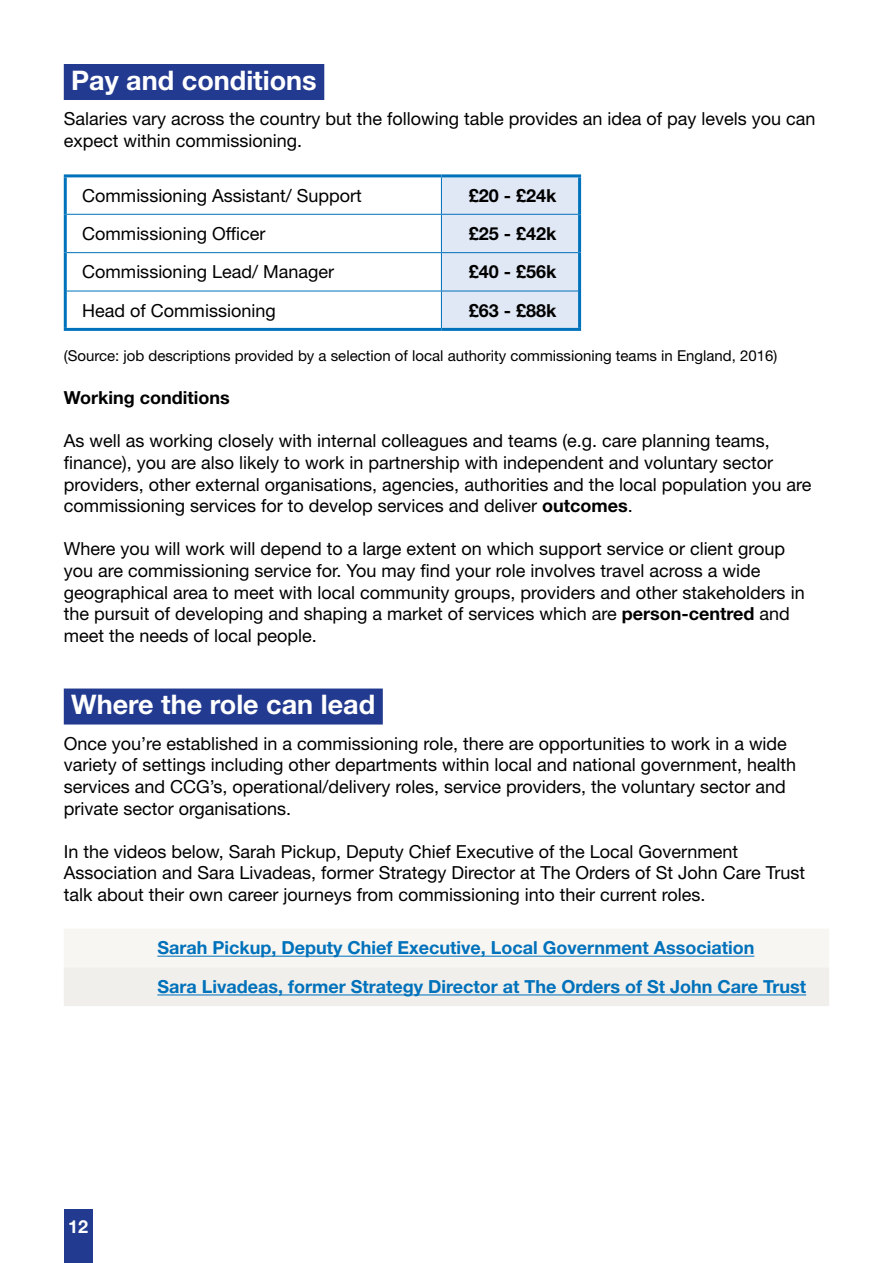
<style>
.page{position:relative;width:893px;height:1263px;background:#fff}
.page>*{position:absolute;margin:0;border:0;box-sizing:border-box;transform-origin:0 0}
.t1{font:700 27px "Helvetica Neue LT Std";color:#fff}
.t2{font:18px/21.6px "Helvetica Neue LT Std";color:#000}
.t3{font:700 18px/38.7px "Helvetica Neue LT Std";color:#0071bb}
.t4{font:700 18px "Helvetica Neue LT Std";color:#000}
.t5{font:700 18px "Helvetica Neue LT Std";color:#fff}
.t6{font:15px "Helvetica Neue LT Std";color:#000}
.s1{font-weight:700}
</style>
<div class="page">
<div style="left:64px;top:1209px;width:28px;height:54px;background:#223a8f"></div>
<div style="left:64px;top:64px;width:260px;height:36px;background:#223a8f"></div>
<div style="left:64px;top:688px;width:319px;height:36px;background:#223a8f"></div>
<div style="left:442px;top:177px;width:136px;height:151px;background:#e1e8f5"></div>
<hr style="left:64px;top:174px;width:377px;height:3px;background:#0071bb">
<hr style="left:64px;top:177px;width:3px;height:37px;background:#0071bb">
<hr style="left:441px;top:174px;width:140px;height:3px;background:#0071bb">
<hr style="left:578px;top:177px;width:3px;height:37px;background:#0071bb">
<hr style="left:64px;top:214px;width:3px;height:39px;background:#0071bb">
<hr style="left:578px;top:214px;width:3px;height:39px;background:#0071bb">
<hr style="left:64px;top:253px;width:3px;height:38px;background:#0071bb">
<hr style="left:578px;top:253px;width:3px;height:38px;background:#0071bb">
<hr style="left:64px;top:291px;width:3px;height:37px;background:#0071bb">
<hr style="left:578px;top:291px;width:3px;height:37px;background:#0071bb">
<hr style="left:64px;top:328px;width:377px;height:3px;background:#0071bb">
<hr style="left:441px;top:328px;width:140px;height:3px;background:#0071bb">
<hr style="left:441px;top:177px;width:1px;height:37px;background:#0071bb">
<hr style="left:67px;top:214px;width:374px;height:1px;background:#0071bb">
<hr style="left:441px;top:214px;width:137px;height:1px;background:#0071bb">
<hr style="left:441px;top:215px;width:1px;height:37px;background:#0071bb">
<hr style="left:67px;top:252px;width:374px;height:1px;background:#0071bb">
<hr style="left:441px;top:252px;width:137px;height:1px;background:#0071bb">
<hr style="left:441px;top:253px;width:1px;height:38px;background:#0071bb">
<hr style="left:67px;top:291px;width:374px;height:1px;background:#0071bb">
<hr style="left:441px;top:291px;width:137px;height:1px;background:#0071bb">
<hr style="left:441px;top:291px;width:1px;height:37px;background:#0071bb">
<div style="left:64px;top:929px;width:765px;height:77px;background:#f1efeb"></div>
<hr style="left:157px;top:956px;width:597px;height:1px;background:#0071bb">
<hr style="left:157px;top:994px;width:649px;height:1px;background:#0071bb">
<h1 class="t1" style="left:71px;top:63px;width:247px">Pay and conditions</h1>
<p class="t2" style="left:64px;top:108px;width:753px">Salaries vary across the country but the following table provides an idea of pay levels you can expect within commissioning.</p>
<p class="t2" style="left:82px;top:184px;width:281px">Commissioning Assistant/ Support</p>
<p class="t4" style="left:469px;top:184px;width:89px">£20 - £24k</p>
<p class="t2" style="left:82px;top:222px;width:185px">Commissioning Officer</p>
<p class="t4" style="left:469px;top:222px;width:89px">£25 - £42k</p>
<p class="t2" style="left:82px;top:261px;width:253px">Commissioning Lead/ Manager</p>
<p class="t4" style="left:469px;top:261px;width:89px">£40 - £56k</p>
<p class="t2" style="left:82px;top:299px;width:195px">Head of Commissioning</p>
<p class="t4" style="left:469px;top:299px;width:89px">£63 - £88k</p>
<p class="t6" style="left:64px;top:347px;width:715px">(Source: job descriptions provided by a selection of local authority commissioning teams in England, 2016)</p>
<p class="t4" style="left:64px;top:386px;width:167px">Working conditions</p>
<p class="t2" style="left:64px;top:430px;width:749px">As well as working closely with internal colleagues and teams (e.g. care planning teams, finance), you are also likely to work in partnership with independent and voluntary sector providers, other external organisations, agencies, authorities and the local population you are commissioning services for to develop services and deliver <span class="s1">outcomes</span>.</p>
<p class="t2" style="left:64px;top:538px;width:742px">Where you will work will depend to a large extent on which support service or client group you are commissioning service for. You may find your role involves travel across a wide geographical area to meet with local community groups, providers and other stakeholders in the pursuit of developing and shaping a market of services which are <span class="s1">person-centred</span> and meet the needs of local people.</p>
<h1 class="t1" style="left:71px;top:688px;width:305px">Where the role can lead</h1>
<p class="t2" style="left:64px;top:732px;width:734px">Once you’re established in a commissioning role, there are opportunities to work in a wide variety of settings including other departments within local and national government, health services and CCG’s, operational/delivery roles, service providers, the voluntary sector and private sector organisations.</p>
<p class="t2" style="left:64px;top:840px;width:743px">In the videos below, Sarah Pickup, Deputy Chief Executive of the Local Government<br>Association and Sara Livadeas, former Strategy Director at The Orders of St John Care Trust talk about their own career journeys from commissioning into their current roles.</p>
<p class="t3" style="left:157px;top:928px;width:650px">Sarah Pickup, Deputy Chief Executive, Local Government Association<br>Sara Livadeas, former Strategy Director at The Orders of St John Care Trust</p>
<p class="t5" style="left:68px;top:1215px;width:22px">12</p>
</div>
